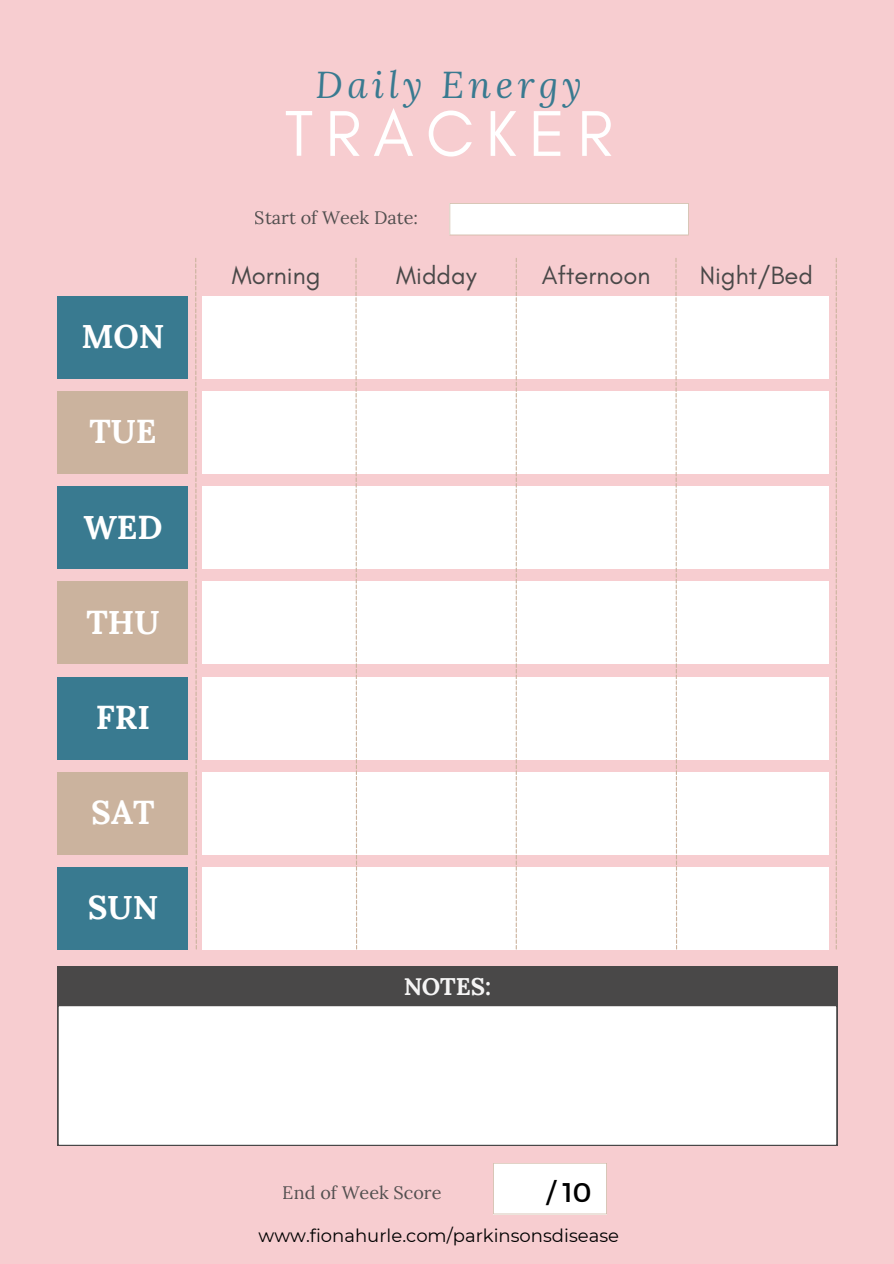
<style>
.page{position:relative;width:894px;height:1264px;background:#fff}
.page>*{position:absolute;margin:0;border:0;box-sizing:border-box;transform-origin:0 0}
.t1{font:65.85px "Glacial Indifference";letter-spacing:.18em;color:#fff}
.t2{font:italic 37.05px "Lora";letter-spacing:.12em;color:#397a90}
.t3{font:700 33px "Lora";color:#fff}
.t4{font:27px "Montserrat";color:#000}
.t5{font:25.5px "Glacial Indifference";color:#494848}
.t6{font:700 24px "Lora";color:#fff}
.t7{font:18px "Montserrat";color:#000}
.t8{font:18px "Lora";color:#494848}
</style>
<div class="page">
<div style="left:0;top:0;width:893px;height:1263px;background:#f7cdd0"></div>
<div style="left:202px;top:296px;width:626px;height:83px;background:#fff"></div>
<div style="left:202px;top:391px;width:626px;height:83px;background:#fff"></div>
<div style="left:202px;top:486px;width:626px;height:83px;background:#fff"></div>
<div style="left:202px;top:581px;width:626px;height:83px;background:#fff"></div>
<div style="left:202px;top:676px;width:626px;height:83px;background:#fff"></div>
<div style="left:202px;top:771px;width:626px;height:83px;background:#fff"></div>
<div style="left:202px;top:867px;width:626px;height:82px;background:#fff"></div>
<svg style="left:195px;top:258px;width:2px;height:691px"></svg>
<svg style="left:355px;top:258px;width:2px;height:691px"></svg>
<svg style="left:515px;top:258px;width:1px;height:691px"></svg>
<svg style="left:675px;top:258px;width:2px;height:691px"></svg>
<svg style="left:835px;top:258px;width:1px;height:691px"></svg>
<div style="left:58px;top:296px;width:130px;height:83px;background:#397a90"></div>
<div style="left:58px;top:391px;width:130px;height:83px;background:#cbb39e"></div>
<div style="left:58px;top:486px;width:130px;height:83px;background:#397a90"></div>
<div style="left:58px;top:581px;width:130px;height:83px;background:#cbb39e"></div>
<div style="left:58px;top:676px;width:130px;height:83px;background:#397a90"></div>
<div style="left:58px;top:771px;width:130px;height:83px;background:#cbb39e"></div>
<div style="left:58px;top:867px;width:130px;height:82px;background:#397a90"></div>
<div style="left:58px;top:966px;width:779px;height:39px;background:#494848"></div>
<div style="left:58px;top:1005px;width:779px;height:140px;background:#fff"></div>
<svg style="left:449px;top:203px;width:239px;height:32px;background:#fcfcfb"></svg>
<div style="left:493px;top:1163px;width:113px;height:51px;background:#fff"></div>
<p class="t3" style="left:81px;top:315px;width:85px">MON</p>
<p class="t3" style="left:89px;top:410px;width:69px">TUE</p>
<p class="t3" style="left:83px;top:505px;width:81px">WED</p>
<p class="t3" style="left:86px;top:600px;width:75px">THU</p>
<p class="t3" style="left:96px;top:695px;width:56px">FRI</p>
<p class="t3" style="left:91px;top:790px;width:65px">SAT</p>
<p class="t3" style="left:88px;top:885px;width:72px">SUN</p>
<p class="t2" style="left:315px;top:60px;width:268px">Daily Energy</p>
<p class="t1" style="left:284px;top:93px;width:330px">TRACKER</p>
<p class="t8" style="left:255px;top:206px;width:165px">Start of Week Date:</p>
<p class="t5" style="left:232px;top:259px;width:90px">Morning</p>
<p class="t5" style="left:396px;top:259px;width:82px">Midday</p>
<p class="t5" style="left:541px;top:259px;width:110px">Afternoon</p>
<p class="t5" style="left:699px;top:259px;width:115px">Night/Bed</p>
<h3 class="t6" style="left:403px;top:970px;width:89px">NOTES:</h3>
<p class="t8" style="left:282px;top:1181px;width:160px">End of Week Score</p>
<p class="t4" style="left:546px;top:1174px;width:47px">/ 10</p>
<p class="t7" style="left:258px;top:1224px;width:362px">www.fionahurle.com/parkinsonsdisease</p>
</div>
